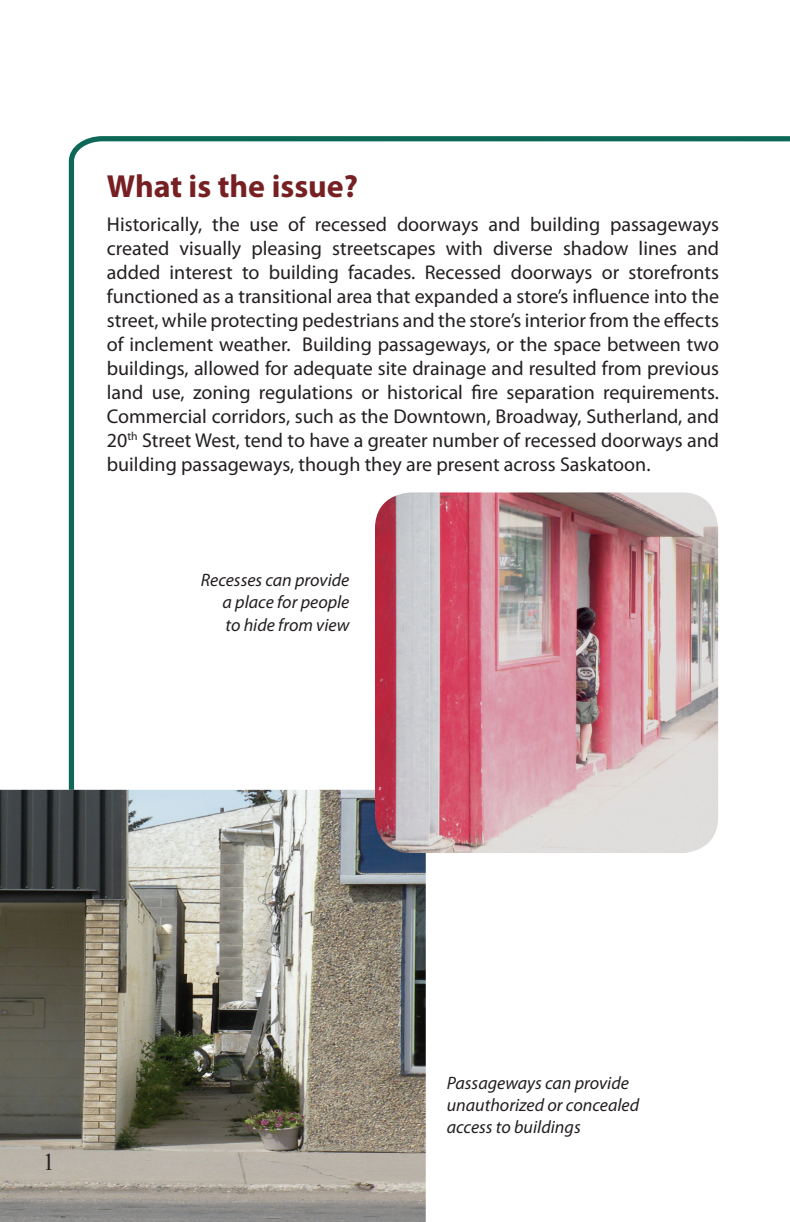
<style>
.page{position:relative;width:790px;height:1222px;background:#fff}
.page>*{position:absolute;margin:0;border:0;box-sizing:border-box;transform-origin:0 0}
.t1{font:700 32px "Myriad Pro";color:#762023}
.t2{font:24px "Times New Roman";color:#231f20}
.t3{font:20px/24px "Myriad Pro";color:#231f20;text-align:justify}
.t4{font:italic 18px/22px "Myriad Pro";color:#231f20;text-align:justify}
</style>
<div class="page">
<svg style="left:69px;top:136px;width:721px;height:654px"></svg>
<img style="left:0;top:790px;width:426px;height:432px">
<img style="left:375px;top:492px;width:343px;height:361px">
<p class="t1" style="left:107px;top:165px;width:253px">What is the issue?</p>
<p class="t3" style="left:107px;top:212px;width:614px">Historically, the use of recessed doorways and building passageways created visually pleasing streetscapes with diverse shadow lines and added interest to building facades. Recessed doorways or storefronts functioned as a transitional area that expanded a store’s influence into the street, while protecting pedestrians and the store’s interior from the effects of inclement weather. Building passageways, or the space between two buildings, allowed for adequate site drainage and resulted from previous land use, zoning regulations or historical fire separation requirements.<br>Commercial corridors, such as the Downtown, Broadway, Sutherland, and 20<sup>th</sup> Street West, tend to have a greater number of recessed doorways and building passageways, though they are present across Saskatoon.</p>
<p class="t4" style="left:223px;top:569px;width:128px;text-indent:-22px">Recesses can provide a place for people to hide from view</p>
<p class="t2" style="left:43px;top:1145px;width:13px">1</p>
<p class="t4" style="left:447px;top:1071px;width:194px;text-align:left">Passageways can provide unauthorized or concealed access to buildings</p>
</div>
